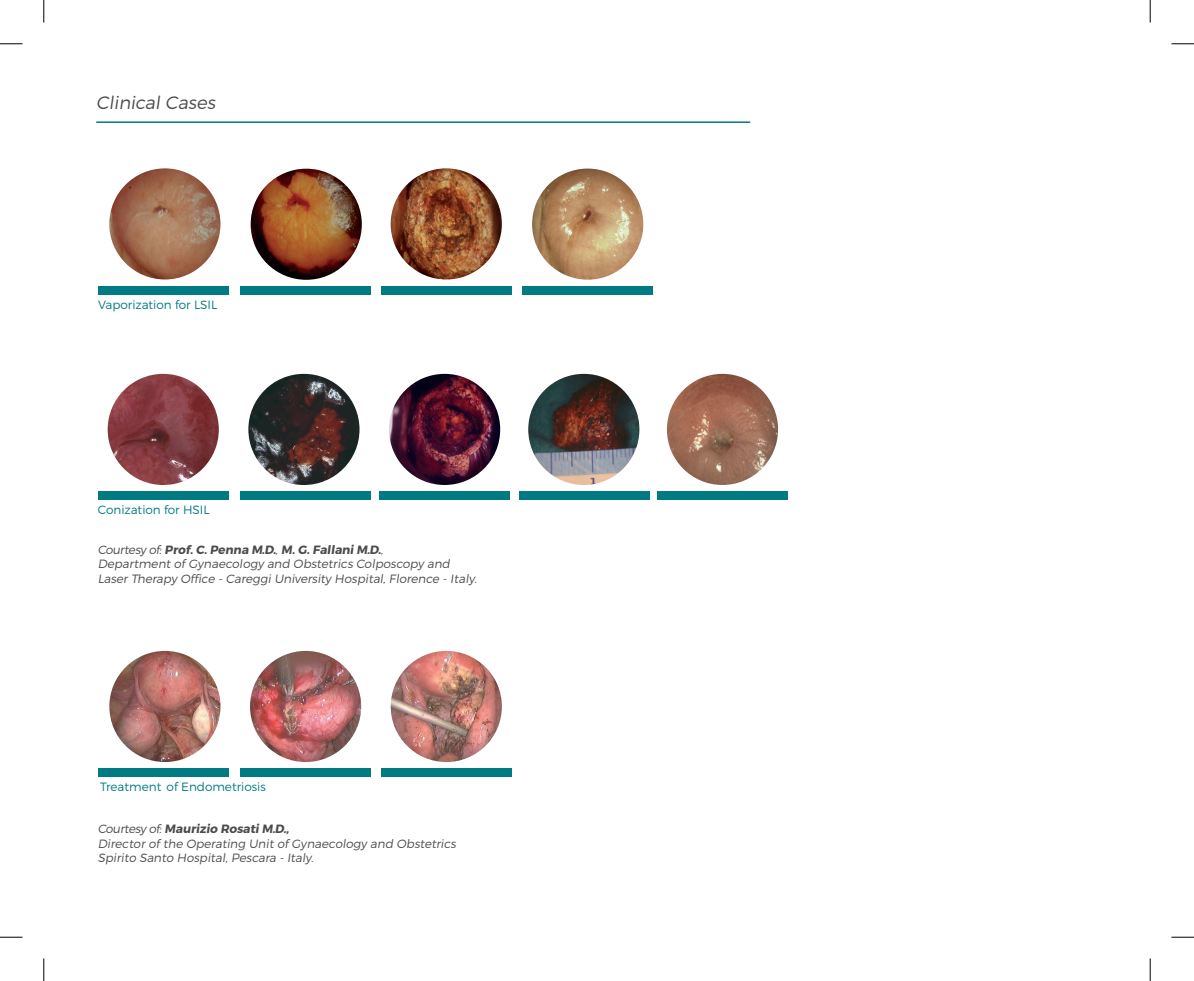
<style>
.page{position:relative;width:1194px;height:981px;background:#fff}
.page>*{position:absolute;margin:0;border:0;box-sizing:border-box;transform-origin:0 0}
.t1{font:18px "Trueno Lt It";color:#4b4c4d}
.DIDA{font:12px "Trueno Lt It";color:#4b4c4d}
.t2{font:12px "Trueno Bd It";color:#4b4c4d}
.Titolino_IT{font:12px "Trueno Lt";color:#007a83}
.s1{font-family:"Trueno Lt It"}
</style>
<div class="page">
<hr style="left:96px;top:121px;width:654px;height:2px;background:#007a83">
<div style="left:98px;top:286px;width:131px;height:8px;background:#007a83"></div>
<div style="left:240px;top:286px;width:131px;height:8px;background:#007a83"></div>
<div style="left:381px;top:286px;width:130px;height:8px;background:#007a83"></div>
<img style="left:109px;top:168px;width:111px;height:111px;border-radius:56px">
<img style="left:390px;top:168px;width:111px;height:111px;border-radius:56px">
<img style="left:250px;top:169px;width:112px;height:111px;border-radius:56px">
<div style="left:522px;top:286px;width:131px;height:8px;background:#007a83"></div>
<img style="left:532px;top:168px;width:111px;height:112px;border-radius:56px">
<div style="left:98px;top:768px;width:131px;height:9px;background:#007a83"></div>
<div style="left:240px;top:768px;width:131px;height:9px;background:#007a83"></div>
<div style="left:381px;top:768px;width:130px;height:9px;background:#007a83"></div>
<img style="left:109px;top:651px;width:111px;height:111px;border-radius:56px">
<img style="left:250px;top:651px;width:111px;height:111px;border-radius:56px">
<img style="left:390px;top:651px;width:111px;height:111px;border-radius:56px">
<div style="left:98px;top:491px;width:130px;height:9px;background:#007a83"></div>
<div style="left:240px;top:491px;width:130px;height:9px;background:#007a83"></div>
<img style="left:108px;top:374px;width:111px;height:111px;border-radius:56px">
<img style="left:248px;top:374px;width:111px;height:111px;border-radius:56px">
<div style="left:379px;top:491px;width:131px;height:9px;background:#007a83"></div>
<img style="left:389px;top:374px;width:111px;height:111px;border-radius:56px">
<div style="left:518px;top:491px;width:131px;height:9px;background:#007a83"></div>
<img style="left:528px;top:374px;width:111px;height:111px;border-radius:56px">
<div style="left:657px;top:491px;width:130px;height:9px;background:#007a83"></div>
<img style="left:666px;top:374px;width:111px;height:111px;border-radius:56px">
<svg style="left:0;top:44px;width:22px;height:1px"></svg>
<svg style="left:1171px;top:44px;width:22px;height:1px"></svg>
<svg style="left:0;top:936px;width:22px;height:1px"></svg>
<svg style="left:1171px;top:936px;width:22px;height:1px"></svg>
<svg style="left:44px;top:0;width:1px;height:23px"></svg>
<svg style="left:44px;top:958px;width:1px;height:22px"></svg>
<svg style="left:1149px;top:0;width:1px;height:23px"></svg>
<svg style="left:1149px;top:958px;width:1px;height:22px"></svg>
<p class="t1" style="left:96px;top:92px;width:120px">Clinical Cases</p>
<p class="Titolino_IT" style="left:98px;top:297px;width:121px">Vaporization for LSIL</p>
<p class="Titolino_IT" style="left:98px;top:502px;width:113px">Conization for HSIL</p>
<p class="t2" style="left:98px;top:542px;width:287px"><span class="s1">Courtesy of:</span> Prof. C. Penna M.D.<span class="s1">,</span> M. G. Fallani M.D.<span class="s1">,</span></p>
<p class="DIDA" style="left:98px;top:556px;width:354px">Department of Gynaecology and Obstetrics Colposcopy and</p>
<p class="DIDA" style="left:98px;top:571px;width:380px">Laser Therapy Office - Careggi University Hospital, Florence - Italy.</p>
<p class="Titolino_IT" style="left:100px;top:779px;width:167px">Treatment of Endometriosis</p>
<p class="t2" style="left:98px;top:821px;width:193px"><span class="s1">Courtesy of:</span> Maurizio Rosati M.D.,</p>
<p class="DIDA" style="left:98px;top:835px;width:359px">Director of the Operating Unit of Gynaecology and Obstetrics</p>
<p class="DIDA" style="left:98px;top:850px;width:217px">Spirito Santo Hospital, Pescara - Italy.</p>
</div>
